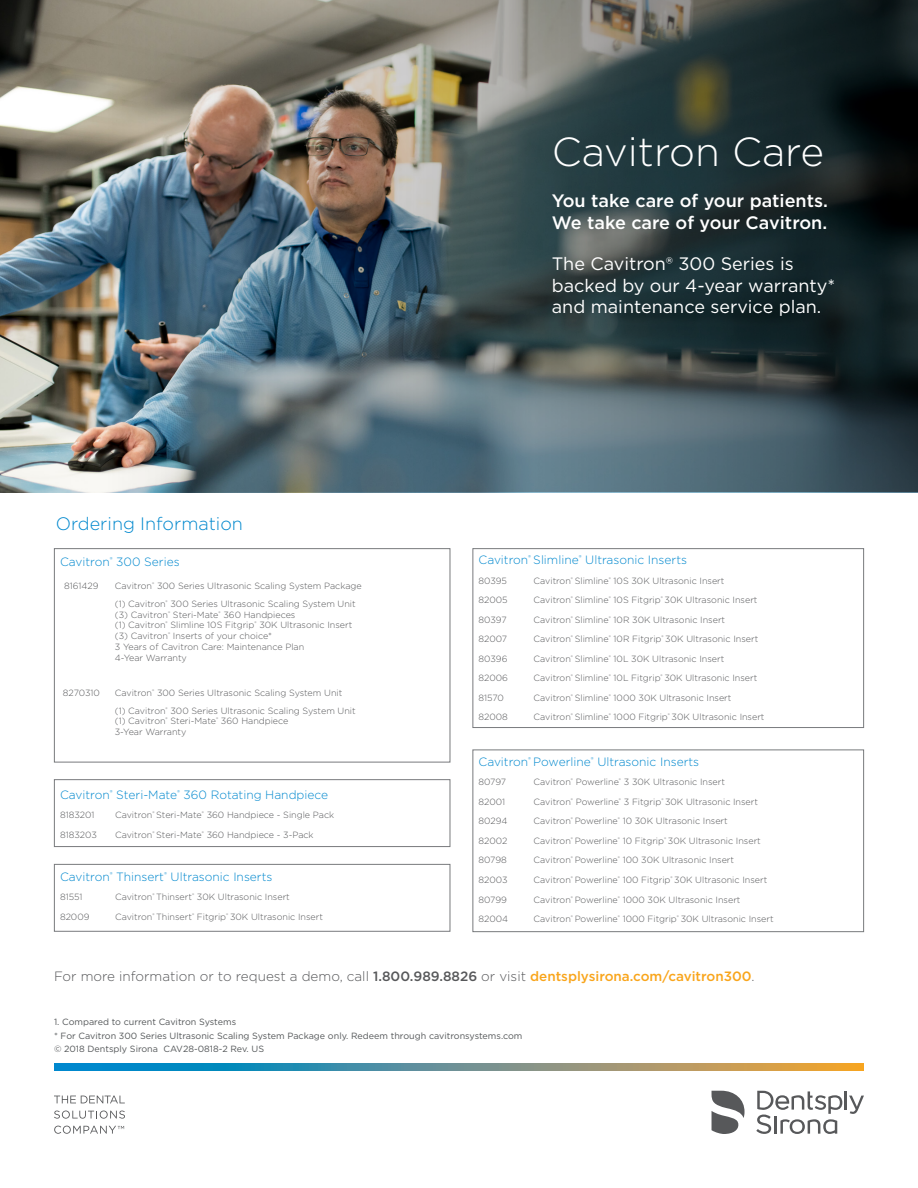
<style>
.page{position:relative;width:918px;height:1188px;background:#fff}
.page>*{position:absolute;margin:0;border:0;box-sizing:border-box;transform-origin:0 0}
.t1{font:300 40.5px "Gotham";color:#fff}
.t2{font:18px/21.6px "Gotham";color:#fff}
.t3{font:500 18px/21.6px "Gotham";color:#fff}
.t4{font:300 18px "Gotham";color:#0088ce}
.t5{font:300 13.5px "Gotham";color:#57585a}
.Table_Style{font:300 12px "Gotham";color:#0088ce}
.Table_Style-2{font:300 9px/10.8px "Gotham";color:#57585a}
.t6{font:9px "Gotham";color:#545759}
.s1{font-weight:500}
.s2{font-weight:500;color:#f9a51b}
</style>
<div class="page">
<img style="left:0;top:0;width:108px;height:492px">
<img style="left:108px;top:0;width:810px;height:492px">
<div style="left:54px;top:548px;width:396px;height:214px;border:1px solid #787a7d"></div>
<div style="left:472px;top:548px;width:392px;height:180px;border:1px solid #787a7d"></div>
<svg style="left:54px;top:1063px;width:810px;height:7px;background:#6a928d"></svg>
<svg style="left:756px;top:1091px;width:108px;height:43px"></svg>
<svg style="left:712px;top:1091px;width:33px;height:43px"></svg>
<svg style="left:54px;top:1096px;width:71px;height:7px"></svg>
<svg style="left:54px;top:1111px;width:71px;height:8px"></svg>
<svg style="left:54px;top:1126px;width:70px;height:8px"></svg>
<div style="left:472px;top:750px;width:392px;height:182px;border:1px solid #787a7d"></div>
<div style="left:54px;top:779px;width:396px;height:68px;border:1px solid #787a7d"></div>
<div style="left:54px;top:864px;width:396px;height:68px;border:1px solid #787a7d"></div>
<p class="t1" style="left:552px;top:126px;width:274px">Cavitron Care</p>
<p class="t3" style="left:552px;top:190px;width:278px">You take care of your patients.<br>We take care of your Cavitron.</p>
<p class="t4" style="left:56px;top:512px;width:189px">Ordering Information</p>
<p class="Table_Style" style="left:60px;top:554px;width:121px">Cavitron<sup>®</sup> 300 Series</p>
<p class="Table_Style-2" style="left:64px;top:580px;width:36px">8161429</p>
<p class="Table_Style-2" style="left:115px;top:580px;width:248px">Cavitron<sup>®</sup> 300 Series Ultrasonic Scaling System Package</p>
<p class="Table_Style-2" style="left:115px;top:598px;width:243px">(1) Cavitron<sup>®</sup> 300 Series Ultrasonic Scaling System Unit (3) Cavitron<sup>®</sup> Steri-Mate<sup>®</sup> 360 Handpieces<br>(1) Cavitron<sup>®</sup> Slimline 10S Fitgrip<sup>®</sup> 30K Ultrasonic Insert</p>
<p class="Table_Style-2" style="left:115px;top:630px;width:159px">(3) Cavitron<sup>®</sup> Inserts of your choice*</p>
<p class="Table_Style-2" style="left:115px;top:641px;width:191px">3 Years of Cavitron Care: Maintenance Plan</p>
<p class="Table_Style-2" style="left:115px;top:652px;width:74px">4-Year Warranty</p>
<p class="Table_Style-2" style="left:63px;top:687px;width:39px">8270310</p>
<p class="Table_Style-2" style="left:115px;top:687px;width:229px">Cavitron<sup>®</sup> 300 Series Ultrasonic Scaling System Unit</p>
<p class="Table_Style-2" style="left:115px;top:705px;width:243px">(1) Cavitron<sup>®</sup> 300 Series Ultrasonic Scaling System Unit (1) Cavitron<sup>®</sup> Steri-Mate<sup>®</sup> 360 Handpiece</p>
<p class="Table_Style-2" style="left:115px;top:726px;width:73px">3-Year Warranty</p>
<p class="Table_Style" style="left:60px;top:787px;width:270px">Cavitron<sup>®</sup> Steri-Mate<sup>®</sup> 360 Rotating Handpiece</p>
<p class="Table_Style-2" style="left:60px;top:809px;width:36px">8183201</p>
<p class="Table_Style-2" style="left:115px;top:809px;width:221px">Cavitron<sup>®</sup> Steri-Mate<sup>®</sup> 360 Handpiece - Single Pack</p>
<p class="Table_Style-2" style="left:60px;top:829px;width:38px">8183203</p>
<p class="Table_Style-2" style="left:115px;top:829px;width:200px">Cavitron<sup>®</sup> Steri-Mate<sup>®</sup> 360 Handpiece - 3-Pack</p>
<p class="Table_Style" style="left:60px;top:869px;width:214px">Cavitron<sup>®</sup> Thinsert<sup>®</sup> Ultrasonic Inserts</p>
<p class="Table_Style-2" style="left:60px;top:891px;width:24px">81551</p>
<p class="Table_Style-2" style="left:115px;top:891px;width:176px">Cavitron<sup>®</sup> Thinsert<sup>®</sup> 30K Ultrasonic Insert</p>
<p class="Table_Style-2" style="left:60px;top:911px;width:31px">82009</p>
<p class="Table_Style-2" style="left:115px;top:911px;width:209px">Cavitron<sup>®</sup> Thinsert<sup>®</sup> Fitgrip<sup>®</sup> 30K Ultrasonic Insert</p>
<p class="t2" style="left:552px;top:252px;width:285px">The Cavitron® 300 Series is backed by our 4-year warranty* and maintenance service plan.</p>
<p class="Table_Style" style="left:478px;top:552px;width:210px">Cavitron<sup>®</sup> Slimline<sup>®</sup> Ultrasonic Inserts</p>
<p class="Table_Style-2" style="left:478px;top:575px;width:30px">80395</p>
<p class="Table_Style-2" style="left:534px;top:575px;width:192px">Cavitron<sup>®</sup> Slimline<sup>®</sup> 10S 30K Ultrasonic Insert</p>
<p class="Table_Style-2" style="left:478px;top:595px;width:31px">82005</p>
<p class="Table_Style-2" style="left:534px;top:595px;width:225px">Cavitron<sup>®</sup> Slimline<sup>®</sup> 10S Fitgrip<sup>®</sup> 30K Ultrasonic Insert</p>
<p class="Table_Style-2" style="left:478px;top:614px;width:30px">80397</p>
<p class="Table_Style-2" style="left:534px;top:614px;width:193px">Cavitron<sup>®</sup> Slimline<sup>®</sup> 10R 30K Ultrasonic Insert</p>
<p class="Table_Style-2" style="left:478px;top:634px;width:30px">82007</p>
<p class="Table_Style-2" style="left:534px;top:634px;width:226px">Cavitron<sup>®</sup> Slimline<sup>®</sup> 10R Fitgrip<sup>®</sup> 30K Ultrasonic Insert</p>
<p class="Table_Style-2" style="left:478px;top:653px;width:30px">80396</p>
<p class="Table_Style-2" style="left:534px;top:653px;width:192px">Cavitron<sup>®</sup> Slimline<sup>®</sup> 10L 30K Ultrasonic Insert</p>
<p class="Table_Style-2" style="left:478px;top:673px;width:31px">82006</p>
<p class="Table_Style-2" style="left:534px;top:673px;width:225px">Cavitron<sup>®</sup> Slimline<sup>®</sup> 10L Fitgrip<sup>®</sup> 30K Ultrasonic Insert</p>
<p class="Table_Style-2" style="left:478px;top:692px;width:27px">81570</p>
<p class="Table_Style-2" style="left:534px;top:692px;width:199px">Cavitron<sup>®</sup> Slimline<sup>®</sup> 1000 30K Ultrasonic Insert</p>
<p class="Table_Style-2" style="left:478px;top:712px;width:31px">82008</p>
<p class="Table_Style-2" style="left:534px;top:712px;width:233px">Cavitron<sup>®</sup> Slimline<sup>®</sup> 1000 Fitgrip<sup>®</sup> 30K Ultrasonic Insert</p>
<p class="Table_Style" style="left:478px;top:754px;width:222px">Cavitron<sup>®</sup> Powerline<sup>®</sup> Ultrasonic Inserts</p>
<p class="Table_Style-2" style="left:478px;top:777px;width:29px">80797</p>
<p class="Table_Style-2" style="left:534px;top:777px;width:193px">Cavitron<sup>®</sup> Powerline<sup>®</sup> 3 30K Ultrasonic Insert</p>
<p class="Table_Style-2" style="left:478px;top:796px;width:28px">82001</p>
<p class="Table_Style-2" style="left:534px;top:796px;width:226px">Cavitron<sup>®</sup> Powerline<sup>®</sup> 3 Fitgrip<sup>®</sup> 30K Ultrasonic Insert</p>
<p class="Table_Style-2" style="left:478px;top:816px;width:31px">80294</p>
<p class="Table_Style-2" style="left:534px;top:816px;width:196px">Cavitron<sup>®</sup> Powerline<sup>®</sup> 10 30K Ultrasonic Insert</p>
<p class="Table_Style-2" style="left:478px;top:835px;width:30px">82002</p>
<p class="Table_Style-2" style="left:534px;top:835px;width:229px">Cavitron<sup>®</sup> Powerline<sup>®</sup> 10 Fitgrip<sup>®</sup> 30K Ultrasonic Insert</p>
<p class="Table_Style-2" style="left:478px;top:855px;width:30px">80798</p>
<p class="Table_Style-2" style="left:534px;top:855px;width:202px">Cavitron<sup>®</sup> Powerline<sup>®</sup> 100 30K Ultrasonic Insert</p>
<p class="Table_Style-2" style="left:478px;top:874px;width:31px">82003</p>
<p class="Table_Style-2" style="left:534px;top:874px;width:235px">Cavitron<sup>®</sup> Powerline<sup>®</sup> 100 Fitgrip<sup>®</sup> 30K Ultrasonic Insert</p>
<p class="Table_Style-2" style="left:478px;top:894px;width:30px">80799</p>
<p class="Table_Style-2" style="left:534px;top:894px;width:208px">Cavitron<sup>®</sup> Powerline<sup>®</sup> 1000 30K Ultrasonic Insert</p>
<p class="Table_Style-2" style="left:478px;top:913px;width:31px">82004</p>
<p class="Table_Style-2" style="left:534px;top:913px;width:242px">Cavitron<sup>®</sup> Powerline<sup>®</sup> 1000 Fitgrip<sup>®</sup> 30K Ultrasonic Insert</p>
<p class="t5" style="left:54px;top:968px;width:702px">For more information or to request a demo, call <span class="s1">1.800.989.8826</span> or visit <span class="s2">dentsplysirona.com/cavitron300</span>.</p>
<p class="t6" style="left:54px;top:1016px;width:184px">1. Compared to current Cavitron Systems</p>
<p class="t6" style="left:54px;top:1030px;width:470px">* For Cavitron 300 Series Ultrasonic Scaling System Package only. Redeem through cavitronsystems.com</p>
<p class="t6" style="left:54px;top:1043px;width:212px">© 2018 Dentsply Sirona CAV28-0818-2 Rev. US</p>
</div>
